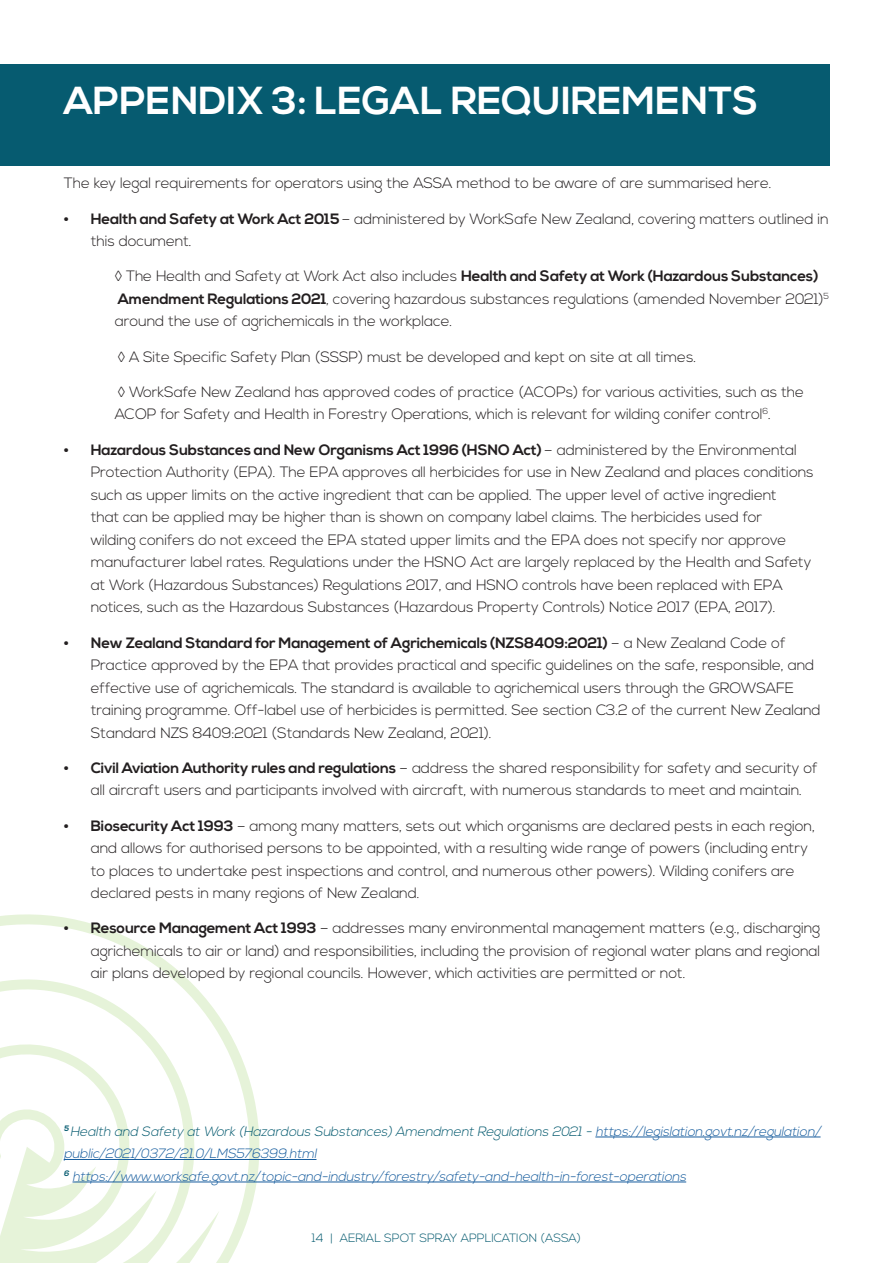
<style>
.page{position:relative;width:893px;height:1263px;background:#fff}
.page>*{position:absolute;margin:0;border:0;box-sizing:border-box;transform-origin:0 0}
.t1{font:700 39px "Nexa";color:#fff}
.BODY{font:300 15px/22.5px "Nexa";letter-spacing:-.01em;color:#231f20}
.BODY-2{font:italic 300 13.5px/22.5px "Nexa";color:#175d9e}
.t2{font:300 12px "Nexa";color:#065b70}
.s1{font-weight:700}
.s2{color:#065b70}
</style>
<div class="page">
<svg style="left:0;top:914px;width:269px;height:349px"></svg>
<div style="left:0;top:64px;width:829px;height:102px;background:#065b70"></div>
<hr style="left:595px;top:1136px;width:225px;height:1px;background:#175d9e">
<hr style="left:64px;top:1159px;width:252px;height:1px;background:#175d9e">
<hr style="left:72px;top:1181px;width:614px;height:1px;background:#175d9e">
<p class="t1" style="left:64px;top:78px;width:696px">APPENDIX 3: LEGAL REQUIREMENTS</p>
<p class="BODY" style="left:64px;top:173px;width:709px">The key legal requirements for operators using the ASSA method to be aware of are summarised here.</p>
<p class="BODY" style="left:91px;top:208px;width:739px;text-indent:-27px"><span class="s1">• Health and Safety at Work Act 2015</span> – administered by WorkSafe New Zealand, covering matters outlined in this document.</p>
<p class="BODY" style="left:115px;top:266px;width:716px">◊ The Health and Safety at Work Act also includes <span class="s1">Health and Safety at Work (Hazardous Substances)<br>Amendment Regulations 2021</span>, covering hazardous substances regulations (amended November 2021)<sup>5 </sup>around the use of agrichemicals in the workplace.</p>
<p class="BODY" style="left:118px;top:346px;width:580px">◊ A Site Specific Safety Plan (SSSP) must be developed and kept on site at all times.</p>
<p class="BODY" style="left:115px;top:381px;width:691px">◊ WorkSafe New Zealand has approved codes of practice (ACOPs) for various activities, such as the<br>ACOP for Safety and Health in Forestry Operations, which is relevant for wilding conifer control<sup>6</sup>.</p>
<p class="BODY" style="left:91px;top:439px;width:724px;text-indent:-27px"><span class="s1">• Hazardous Substances and New Organisms Act 1996 (HSNO Act)</span> – administered by the Environmental Protection Authority (EPA). The EPA approves all herbicides for use in New Zealand and places conditions such as upper limits on the active ingredient that can be applied. The upper level of active ingredient<br>that can be applied may be higher than is shown on company label claims. The herbicides used for<br>wilding conifers do not exceed the EPA stated upper limits and the EPA does not specify nor approve manufacturer label rates. Regulations under the HSNO Act are largely replaced by the Health and Safety at Work (Hazardous Substances) Regulations 2017, and HSNO controls have been replaced with EPA notices, such as the Hazardous Substances (Hazardous Property Controls) Notice 2017 (EPA, 2017).</p>
<p class="BODY" style="left:91px;top:632px;width:731px;text-indent:-27px"><span class="s1">• New Zealand Standard for Management of Agrichemicals (NZS8409:2021)</span> – a New Zealand Code of Practice approved by the EPA that provides practical and specific guidelines on the safe, responsible, and effective use of agrichemicals. The standard is available to agrichemical users through the GROWSAFE training programme. Off-label use of herbicides is permitted. See section C3.2 of the current New Zealand Standard NZS 8409:2021 (Standards New Zealand, 2021).</p>
<p class="BODY" style="left:91px;top:757px;width:729px;text-indent:-27px"><span class="s1">• Civil Aviation Authority rules and regulations</span> – address the shared responsibility for safety and security of all aircraft users and participants involved with aircraft, with numerous standards to meet and maintain.</p>
<p class="BODY" style="left:91px;top:815px;width:726px;text-indent:-27px"><span class="s1">• Biosecurity Act 1993</span> – among many matters, sets out which organisms are declared pests in each region, and allows for authorised persons to be appointed, with a resulting wide range of powers (including entry to places to undertake pest inspections and control, and numerous other powers). Wilding conifers are declared pests in many regions of New Zealand.</p>
<p class="BODY" style="left:91px;top:917px;width:731px;text-align:justify;text-indent:-27px"><span class="s1">• Resource Management Act 1993</span> – addresses many environmental management matters (e.g., discharging agrichemicals to air or land) and responsibilities, including the provision of regional water plans and regional air plans developed by regional councils. However, which activities are permitted or not.</p>
<p class="BODY-2" style="left:64px;top:1120px;width:761px"><sup>5</sup> <span class="s2">Health and Safety atWork (Hazardous Substances)AmendmentRegulations 2021-</span> https://legislation.govt.nz/regulation/ public/2021/0372/21.0/LMS576399.html<br><sup>6</sup> https://www.worksafe.govt.nz/topic-and-industry/forestry/safety-and-health-in-forest-operations</p>
<p class="t2" style="left:312px;top:1231px;width:271px">14 | AERIAL SPOT SPRAY APPLICATION (ASSA)</p>
</div>
